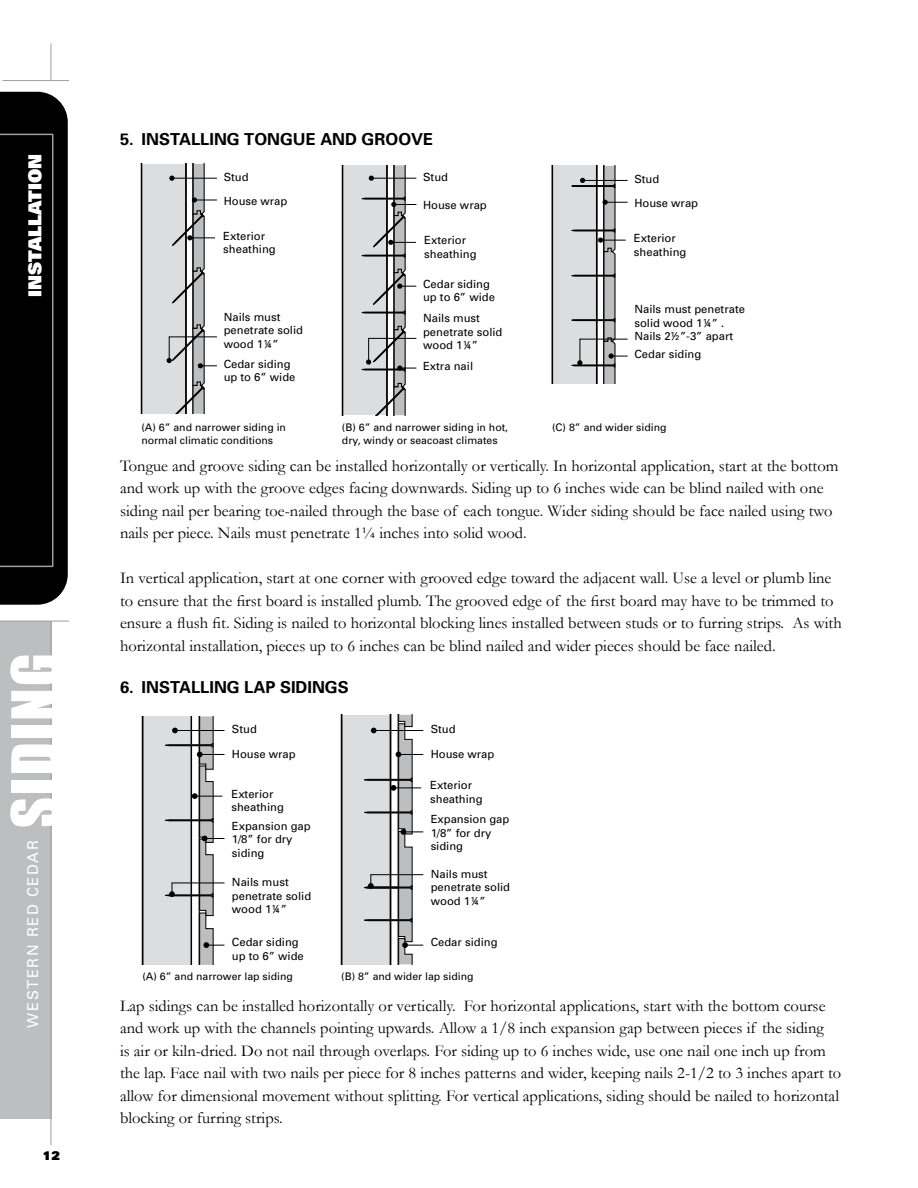
<style>
.page{position:relative;width:918px;height:1188px;background:#fff}
.page>*{position:absolute;margin:0;border:0;box-sizing:border-box;transform-origin:0 0}
.t1{font:60px "Impact";letter-spacing:.035em;color:#fff}
.t2{font:900 18px "Univers";color:#fff}
.t3{font:16.5px/22.5px "Garamond";color:#000}
.t4{font:700 16.5px "Univers";color:#000}
.t5{font:15px "Univers";letter-spacing:.1em;color:#fff}
.t6{font:900 12px "Univers";color:#000}
.t7{font:11.25px/13.5px "Univers";color:#000}
.t8{font:10.5px/12.6px "Univers";color:#000}
</style>
<div class="page">
<div style="left:0;top:621px;width:51px;height:497px;background:#bcbec0"></div>
<hr style="left:51px;top:44px;width:1px;height:1101px;background:#9d9fa2">
<hr style="left:917px;top:44px;width:1px;height:1101px;background:#9d9fa2">
<div style="left:43px;top:81px;width:51px;height:540px;background:#fff"></div>
<svg style="left:0;top:92px;width:68px;height:513px;background:#0b0b0b"></svg>
<hr style="left:2px;top:80px;width:67px;height:1px;background:#9d9fa2">
<hr style="left:0;top:621px;width:69px;height:1px;background:#9d9fa2">
<svg style="left:142px;top:716px;width:83px;height:249px"></svg>
<svg style="left:341px;top:715px;width:83px;height:249px"></svg>
<svg style="left:141px;top:164px;width:76px;height:250px"></svg>
<svg style="left:342px;top:165px;width:75px;height:250px"></svg>
<svg style="left:552px;top:166px;width:76px;height:218px"></svg>
<p class="t2" style="left:23px;top:297px;width:145px;rotate:-90deg">INSTALLATION</p>
<h1 class="t1" style="left:-11px;top:828px;width:176px;rotate:-90deg">SIDING</h1>
<p class="t5" style="left:24px;top:1028px;width:189px;rotate:-90deg">WESTERN RED CEDAR</p>
<p class="t6" style="left:43px;top:1148px;width:18px">12</p>
<p class="t4" style="left:120px;top:129px;width:315px">5. INSTALLING TONGUE AND GROOVE</p>
<p class="t7" style="left:224px;top:165px;width:65px;line-height:23.7px">Stud<br>House wrap</p>
<p class="t7" style="left:223px;top:229px;width:54px">Exterior sheathing</p>
<p class="t7" style="left:224px;top:310px;width:81px">Nails must penetrate solid wood 1¼”</p>
<p class="t7" style="left:224px;top:357px;width:73px">Cedar siding up to 6” wide</p>
<p class="t8" style="left:141px;top:421px;width:146px">(A) 6” and narrower siding in normal climatic conditions</p>
<p class="t7" style="left:423px;top:170px;width:26px">Stud</p>
<p class="t7" style="left:423px;top:198px;width:65px">House wrap</p>
<p class="t7" style="left:424px;top:234px;width:54px">Exterior sheathing</p>
<p class="t7" style="left:423px;top:277px;width:73px">Cedar siding up to 6” wide</p>
<p class="t7" style="left:423px;top:312px;width:81px">Nails must penetrate solid wood 1¼”</p>
<p class="t7" style="left:423px;top:359px;width:52px">Extra nail</p>
<p class="t8" style="left:342px;top:421px;width:168px">(B) 6” and narrower siding in hot, dry, windy or seacoast climates</p>
<p class="t7" style="left:634px;top:167px;width:65px;line-height:23.7px">Stud<br>House wrap</p>
<p class="t7" style="left:634px;top:231px;width:54px">Exterior sheathing</p>
<p class="t7" style="left:634px;top:303px;width:112px">Nails must penetrate solid wood 1¼” .<br>Nails 2½”-3” apart</p>
<p class="t7" style="left:634px;top:347px;width:68px">Cedar siding</p>
<p class="t8" style="left:552px;top:421px;width:116px">(C) 8” and wider siding</p>
<p class="t3" style="left:120px;top:454px;width:720px">Tongue and groove siding can be installed horizontally or vertically. In horizontal application, start at the bottom and work up with the groove edges facing downwards. Siding up to 6 inches wide can be blind nailed with one siding nail per bearing toe-nailed through the base of each tongue. Wider siding should be face nailed using two nails per piece. Nails must penetrate 1¼ inches into solid wood.</p>
<p class="t3" style="left:120px;top:566px;width:723px">In vertical application, start at one corner with grooved edge toward the adjacent wall. Use a level or plumb line to ensure that the first board is installed plumb. The grooved edge of the first board may have to be trimmed to ensure a flush fit. Siding is nailed to horizontal blocking lines installed between studs or to furring strips. As with horizontal installation, pieces up to 6 inches can be blind nailed and wider pieces should be face nailed.</p>
<p class="t4" style="left:120px;top:676px;width:230px">6. INSTALLING LAP SIDINGS</p>
<p class="t7" style="left:232px;top:722px;width:26px">Stud</p>
<p class="t7" style="left:232px;top:748px;width:65px">House wrap</p>
<p class="t7" style="left:231px;top:787px;width:54px">Exterior sheathing</p>
<p class="t7" style="left:232px;top:819px;width:80px">Expansion gap<br>1/8” for dry siding</p>
<p class="t7" style="left:232px;top:875px;width:81px">Nails must penetrate solid wood 1¼”</p>
<p class="t7" style="left:232px;top:935px;width:73px">Cedar siding up to 6” wide</p>
<p class="t8" style="left:142px;top:970px;width:152px">(A) 6” and narrower lap siding</p>
<p class="t7" style="left:431px;top:722px;width:26px">Stud</p>
<p class="t7" style="left:431px;top:748px;width:65px">House wrap</p>
<p class="t7" style="left:430px;top:778px;width:54px">Exterior sheathing</p>
<p class="t7" style="left:431px;top:812px;width:80px">Expansion gap<br>1/8” for dry siding</p>
<p class="t7" style="left:431px;top:867px;width:81px">Nails must penetrate solid wood 1¼”</p>
<p class="t7" style="left:431px;top:935px;width:68px">Cedar siding</p>
<p class="t8" style="left:341px;top:970px;width:134px">(B) 8” and wider lap siding</p>
<p class="t3" style="left:120px;top:994px;width:723px">Lap sidings can be installed horizontally or vertically. For horizontal applications, start with the bottom course and work up with the channels pointing upwards. Allow a 1/8 inch expansion gap between pieces if the siding<br>is air or kiln-dried. Do not nail through overlaps. For siding up to 6 inches wide, use one nail one inch up from the lap. Face nail with two nails per piece for 8 inches patterns and wider, keeping nails 2-1/2 to 3 inches apart to allow for dimensional movement without splitting. For vertical applications, siding should be nailed to horizontal blocking or furring strips.</p>
</div>
